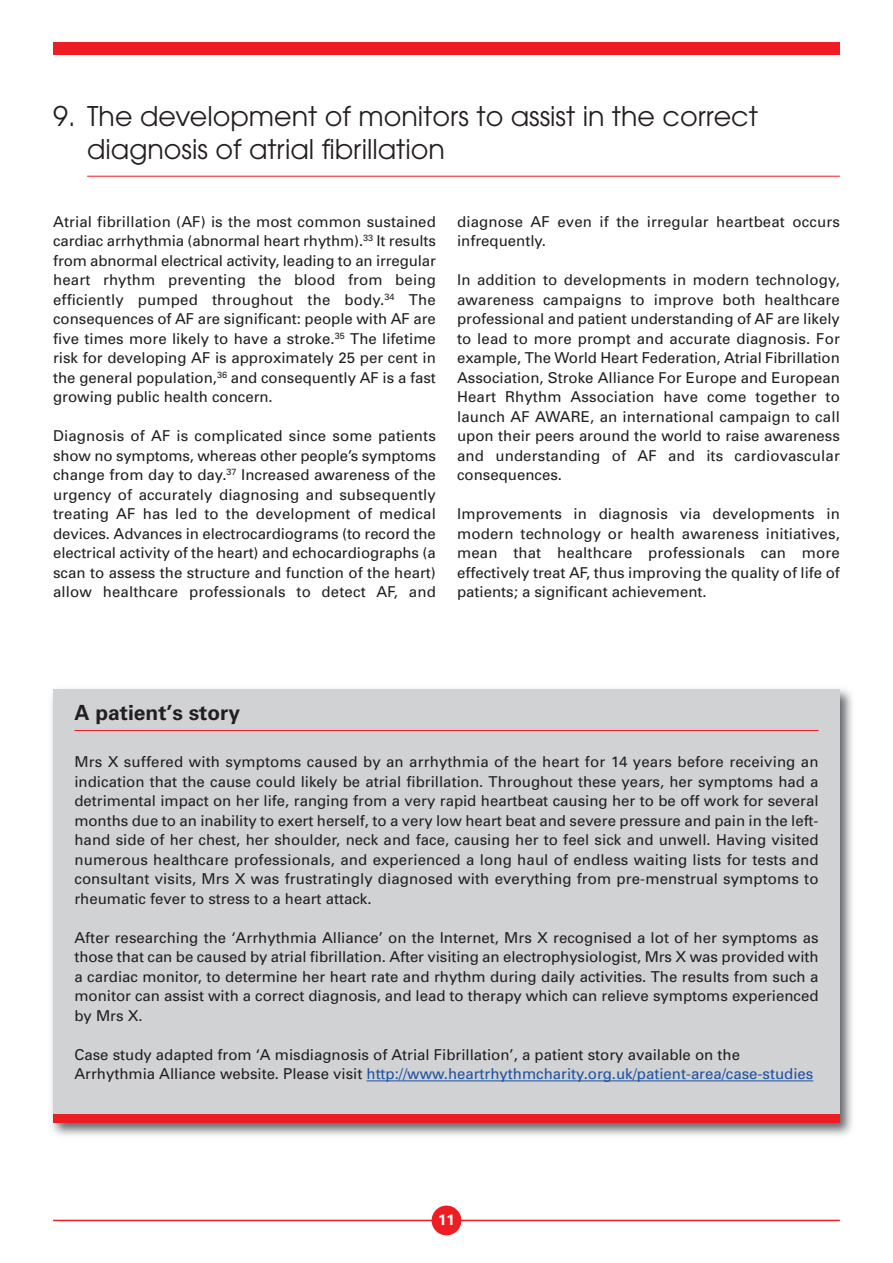
<style>
.page{position:relative;width:893px;height:1263px;background:#fff}
.page>*{position:absolute;margin:0;border:0;box-sizing:border-box;transform-origin:0 0}
.t1{font:27px/33px "Avant Garde";color:#231f20}
.t2{font:700 21px "Univers";color:#231f20}
.t3{font:15px/19.5px "Univers";color:#231f20;text-align:justify}
.t4{font:700 15px "Univers";color:#fff}
.s1{color:#1c52a4}
</style>
<div class="page">
<hr style="left:53px;top:1220px;width:787px;height:1px;background:#ee1d23">
<div style="left:432px;top:1205px;width:29px;height:30px;background:#ee1d23;border-radius:50%"></div>
<div style="left:53px;top:43px;width:787px;height:12px;background:#ee1d23"></div>
<img style="left:51px;top:689px;width:802px;height:447px">
<div style="left:53px;top:689px;width:787px;height:433px;background:#d1d2d4"></div>
<hr style="left:74px;top:730px;width:745px;height:1px;background:#ee1d23">
<hr style="left:366px;top:1080px;width:447px;height:1px;background:#1c52a4">
<div style="left:53px;top:1114px;width:787px;height:9px;background:#ee1d23"></div>
<hr style="left:87px;top:176px;width:753px;height:1px;background:#ee1d23">
<h1 class="t1" style="left:87px;top:102px;width:672px;text-indent:-34px">9. The development of monitors to assist in the correct diagnosis of atrial fibrillation</h1>
<p class="t3" style="left:53px;top:213px;width:384px">Atrial fibrillation (AF) is the most common sustained cardiac arrhythmia (abnormal heart rhythm).<sup>33</sup> It results from abnormal electrical activity, leading to an irregular heart rhythm preventing the blood from being efficiently pumped throughout the body.<sup>34</sup> The consequences of AF are significant: people with AF are five times more likely to have a stroke.<sup>35</sup> The lifetime risk for developing AF is approximately 25 per cent in the general population,<sup>36</sup> and consequently AF is a fast growing public health concern.</p>
<p class="t3" style="left:53px;top:427px;width:384px">Diagnosis of AF is complicated since some patients show no symptoms, whereas other people’s symptoms change from day to day.<sup>37</sup> Increased awareness of the urgency of accurately diagnosing and subsequently treating AF has led to the development of medical devices. Advances in electrocardiograms (to record the electrical activity of the heart) and echocardiographs (a scan to assess the structure and function of the heart) allow healthcare professionals to detect AF, and</p>
<p class="t3" style="left:457px;top:213px;width:384px">diagnose AF even if the irregular heartbeat occurs infrequently.</p>
<p class="t3" style="left:457px;top:271px;width:384px">In addition to developments in modern technology, awareness campaigns to improve both healthcare professional and patient understanding of AF are likely to lead to more prompt and accurate diagnosis. For example, The World Heart Federation, Atrial Fibrillation Association, Stroke Alliance For Europe and European Heart Rhythm Association have come together to launch AF AWARE, an international campaign to call upon their peers around the world to raise awareness and understanding of AF and its cardiovascular consequences.</p>
<p class="t3" style="left:457px;top:505px;width:384px">Improvements in diagnosis via developments in modern technology or health awareness initiatives, mean that healthcare professionals can more effectively treat AF, thus improving the quality of life of patients; a significant achievement.</p>
<h2 class="t2" style="left:74px;top:700px;width:167px">A patient’s story</h2>
<p class="t3" style="left:74px;top:754px;width:746px">Mrs X suffered with symptoms caused by an arrhythmia of the heart for 14 years before receiving an indication that the cause could likely be atrial fibrillation. Throughout these years, her symptoms had a detrimental impact on her life, ranging from a very rapid heartbeat causing her to be off work for several months due to an inability to exert herself, to a very low heart beat and severe pressure and pain in the left&shy;hand side of her chest, her shoulder, neck and face, causing her to feel sick and unwell. Having visited numerous healthcare professionals, and experienced a long haul of endless waiting lists for tests and consultant visits, Mrs X was frustratingly diagnosed with everything from pre-menstrual symptoms to rheumatic fever to stress to a heart attack.</p>
<p class="t3" style="left:74px;top:929px;width:746px">After researching the ‘Arrhythmia Alliance’ on the Internet, Mrs X recognised a lot of her symptoms as those that can be caused by atrial fibrillation. After visiting an electrophysiologist, Mrs X was provided with a cardiac monitor, to determine her heart rate and rhythm during daily activities. The results from such a monitor can assist with a correct diagnosis, and lead to therapy which can relieve symptoms experienced by Mrs X.</p>
<p class="t3" style="left:74px;top:1046px;width:740px">Case study adapted from ‘A misdiagnosis of Atrial Fibrillation’, a patient story available on the<br>Arrhythmia Alliance website. Please visit <span class="s1">http://www.heartrhythmcharity.org.uk/patient-area/case-studies</span></p>
<p class="t4" style="left:438px;top:1211px;width:18px">11</p>
</div>
